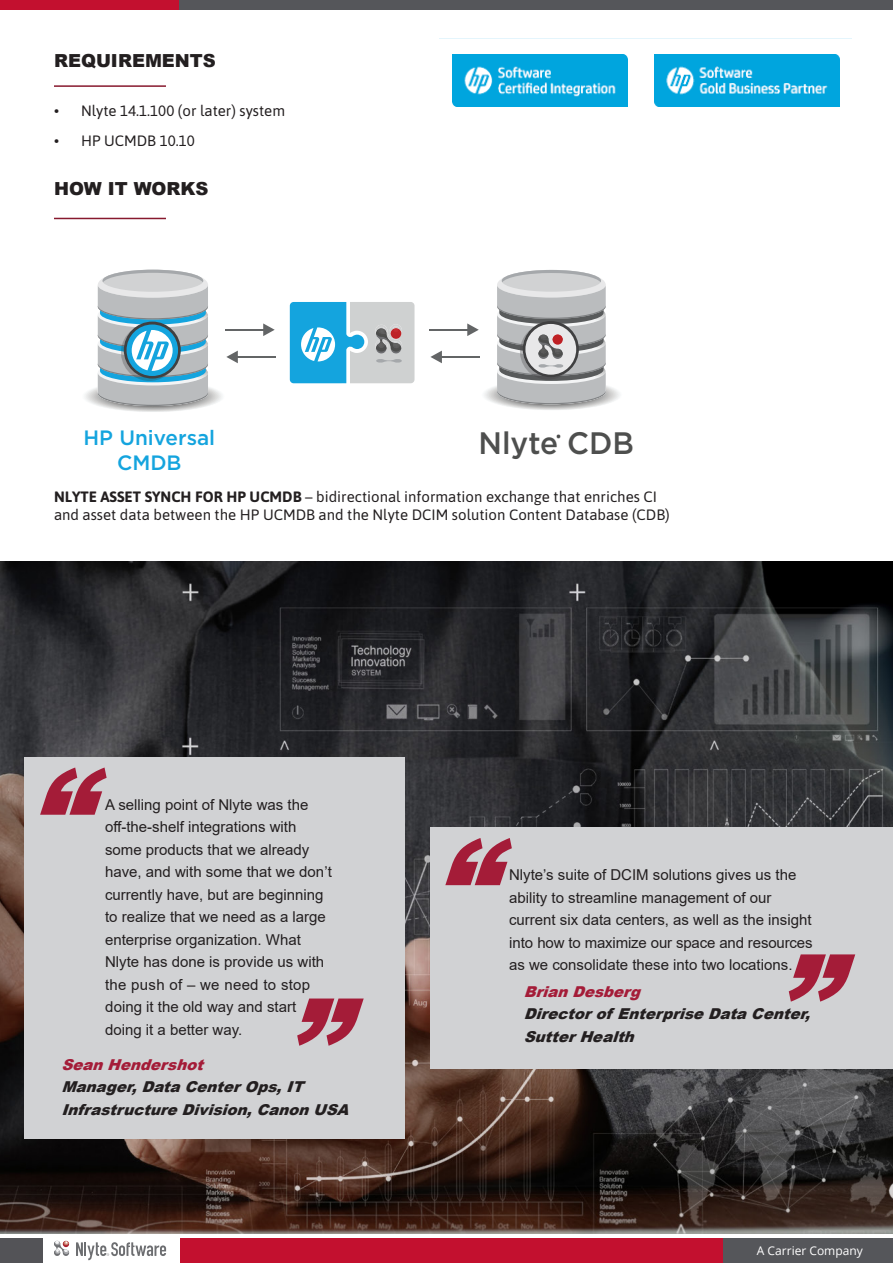
<style>
.page{position:relative;width:893px;height:1263px;background:#fff}
.page>*{position:absolute;margin:0;border:0;box-sizing:border-box;transform-origin:0 0}
.t1{font:italic 900 118.5px "Arial";color:#a41c38}
.t2{font:500 31.05px "Gotham";color:#4e4f4e;scale:.96 1}
.t3{font:500 20.7px/24.9px "Gotham";color:#14a4de;text-align:center}
.t4{font:900 18px "Arial";color:#231f20}
.t5{font:15px/22.5px "Arial";color:#231f20}
.t6{font:15px/18px "Asap";color:#231f20}
.t7{font:italic 900 15px/22.5px "Arial";color:#231f20}
.t8{font:italic 900 15px "Arial";color:#a41c38}
.t9{font:12px "Open Sans";color:#fff}
.s1{font-weight:700}
</style>
<div class="page">
<svg style="left:54px;top:1241px;width:15px;height:15px"></svg>
<svg style="left:76px;top:1242px;width:90px;height:18px"></svg>
<div style="left:180px;top:1238px;width:713px;height:25px;background:#55565a"></div>
<div style="left:180px;top:1238px;width:543px;height:25px;background:#c3102f"></div>
<div style="left:0;top:1238px;width:43px;height:25px;background:#535357"></div>
<div style="left:179px;top:0;width:713px;height:9px;background:#55565a"></div>
<div style="left:0;top:0;width:179px;height:9px;background:#c3102f"></div>
<hr style="left:54px;top:85px;width:112px;height:2px;background:#87192e">
<img style="left:0;top:561px;width:893px;height:673px">
<div style="left:430px;top:827px;width:463px;height:241px;background:#d1d2d4"></div>
<div style="left:24px;top:757px;width:381px;height:382px;background:#d1d2d4"></div>
<hr style="left:54px;top:218px;width:112px;height:1px;background:#87192e">
<img style="left:453px;top:54px;width:175px;height:53px">
<img style="left:655px;top:54px;width:184px;height:53px">
<svg style="left:556px;top:434px;width:5px;height:5px"></svg>
<svg style="left:290px;top:302px;width:124px;height:81px;background:#82bdd5"></svg>
<svg style="left:467px;top:270px;width:153px;height:140px"></svg>
<hr style="left:429px;top:329px;width:40px;height:1px;background:#636566">
<svg style="left:430px;top:351px;width:12px;height:12px"></svg>
<hr style="left:440px;top:356px;width:40px;height:2px;background:#636566">
<svg style="left:263px;top:323px;width:12px;height:13px"></svg>
<hr style="left:225px;top:329px;width:40px;height:1px;background:#636566">
<svg style="left:85px;top:270px;width:153px;height:142px"></svg>
<hr style="left:236px;top:356px;width:40px;height:2px;background:#636566">
<p class="t4" style="left:54px;top:54px;width:163px">REQUIREMENTS</p>
<p class="t6" style="left:54px;top:101px;width:233px">• Nlyte 14.1.100 (or later) system</p>
<p class="t6" style="left:54px;top:131px;width:142px">• HP UCMDB 10.10</p>
<p class="t4" style="left:54px;top:182px;width:156px">HOW IT WORKS</p>
<h3 class="t3" style="left:84px;top:426px;width:133px">HP Universal<br>CMDB</h3>
<h2 class="t2" style="left:478px;top:429px;width:164px">Nlyte CDB</h2>
<p class="t6" style="left:54px;top:487px;width:617px"><span class="s1">NLYTE ASSET SYNCH FOR HP UCMDB</span> – bidirectional information exchange that enriches CI and asset data between the HP UCMDB and the Nlyte DCIM solution Content Database (CDB)</p>
<h1 class="t1" style="left:24px;top:767px;width:97px">“</h1>
<p class="t5" style="left:105px;top:794px;width:228px">A selling point of Nlyte was the off-the-shelf integrations with some products that we already have, and with some that we don’t currently have, but are beginning to realize that we need as a large enterprise organization. What<br>Nlyte has done is provide us with the push of – we need to stop doing it the old way and start doing it a better way.</p>
<p class="t8" style="left:61px;top:1059px;width:147px">Sean Hendershot</p>
<p class="t7" style="left:61px;top:1077px;width:288px">Manager,Data CenterOps,IT<br>Infrastructure Division,Canon USA</p>
<h1 class="t1" style="left:380px;top:1046px;width:97px;rotate:-180deg">“</h1>
<h1 class="t1" style="left:429px;top:838px;width:97px">“</h1>
<p class="t5" style="left:509px;top:865px;width:305px">Nlyte’s suite of DCIM solutions gives us the ability to streamline management of our current six data centers, as well as the insight into how to maximize our space and resources as we consolidate these into two locations.</p>
<p class="t8" style="left:524px;top:986px;width:122px">Brian Desberg</p>
<p class="t7" style="left:524px;top:1004px;width:292px">Directorof Enterprise Data Center,<br>SutterHealth</p>
<h1 class="t1" style="left:871px;top:1002px;width:97px;rotate:-180deg">“</h1>
<p class="t9" style="left:757px;top:1246px;width:107px">A Carrier Company</p>
</div>
